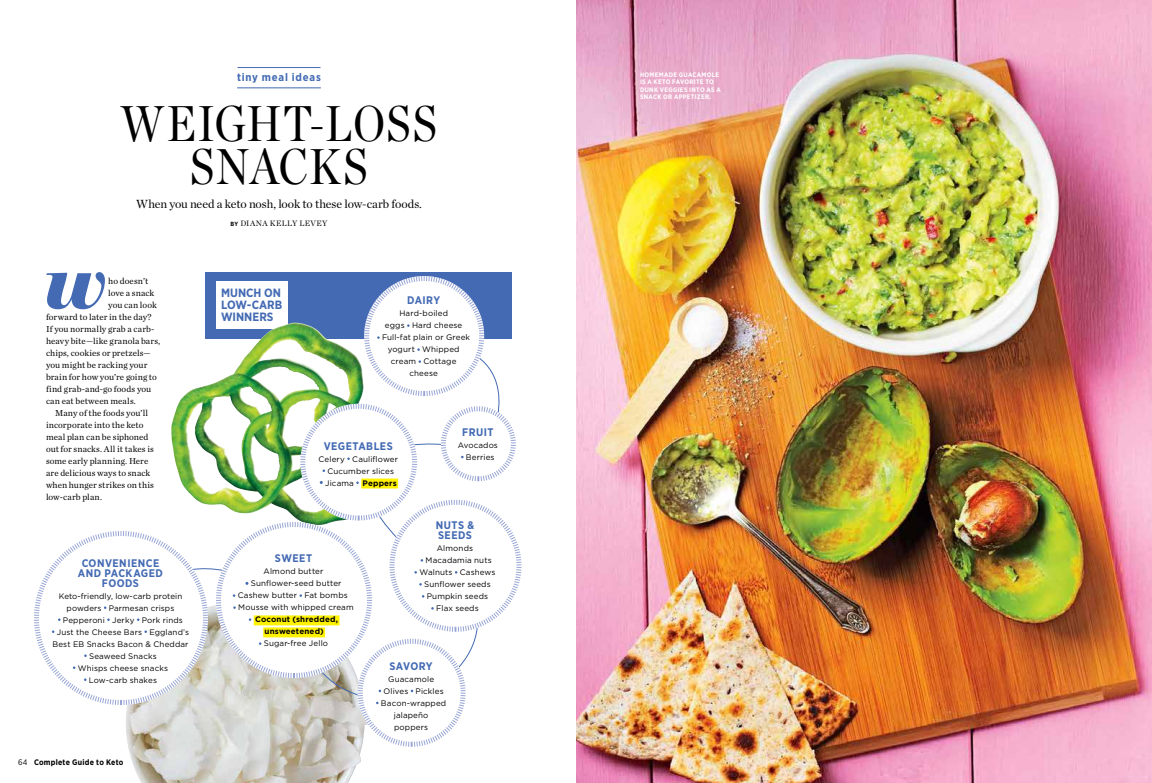
<style>
.page{position:relative;width:1152px;height:783px;background:#fff}
.page>*{position:absolute;margin:0;border:0;box-sizing:border-box;transform-origin:0 0}
.t1{font:italic 900 81.2px "Benton Mod Disp";color:#436ab3}
.t2{font:50px/43px "Chronicle Disp Cond";letter-spacing:.025em;color:#000;text-align:center}
.t3{font:12px "Chronicle Deck";letter-spacing:-.005em;color:#000}
.t4{font:700 12px/12px "Gotham Narrow";color:#436ab3;text-align:justify}
.t5{font:700 11px/10px "Gotham Narrow";letter-spacing:.045em;color:#436ab3;text-align:center}
.t6{font:700 11px "Gotham Narrow";letter-spacing:.07em;color:#436ab3}
.t7{font:9px "Chronicle Text G1";letter-spacing:.01em;color:#000}
.t8{font:8px/12px "Gotham";letter-spacing:.015em;color:#000}
.t9{font:700 8px/12px "Gotham";letter-spacing:.02em;color:#000}
.t10{font:700 8px "Gotham Narrow";letter-spacing:.03em;color:#000}
.t11{font:8px "Chronicle Deck";letter-spacing:.05em;color:#000}
.t12{font:700 6.5px/7.5px "Gotham Narrow";letter-spacing:.045em;color:#fff}
.s1{font-family:"Gotham Narrow";font-weight:700;font-size:6px}
.s2{font-weight:400}
.s3{font-weight:700}
.s4{font-weight:500;color:#fff}
</style>
<div class="page">
<div style="left:205px;top:272px;width:307px;height:67px;background:#436ab3"></div>
<img style="left:128px;top:748px;width:234px;height:35px">
<img style="left:576px;top:0;width:576px;height:783px">
<hr style="left:237px;top:67px;width:84px;height:1px;background:#436ab3">
<hr style="left:237px;top:88px;width:84px;height:1px;background:#436ab3">
<svg style="left:34px;top:276px;width:488px;height:472px"></svg>
<h3 class="t6" style="left:237px;top:70px;width:85px">tiny meal ideas</h3>
<p class="t12" style="left:640px;top:70px;width:82px">HOMEMADE GUACAMOLE<br>IS A KETO FAVORITE TO<br>DUNK VEGGIES INTO AS A<br>SNACK OR APPETIZER.</p>
<h2 class="t2" style="left:121px;top:98px;width:318px">WEIGHT-LOSS<br>SNACKS</h2>
<h3 class="t3" style="left:136px;top:195px;width:287px">When you need a keto nosh, look to these low-carb foods.</h3>
<p class="t11" style="left:230px;top:217px;width:98px"><span class="s1">BY</span> DIANA KELLY LEVEY</p>
<h1 class="t1" style="left:46px;top:234px;width:65px">w</h1>
<p class="t7" style="left:108px;top:274px;width:41px">ho doesn’t</p>
<p class="t7" style="left:108px;top:286px;width:48px">love a snack</p>
<p class="t7" style="left:108px;top:298px;width:50px">you can look</p>
<p class="t7" style="left:46px;top:310px;width:107px">forward to later in the day?</p>
<p class="t7" style="left:46px;top:322px;width:110px">If you normally grab a carb-</p>
<p class="t7" style="left:46px;top:334px;width:116px">heavy bite—like granola bars,</p>
<p class="t7" style="left:46px;top:346px;width:106px">chips, cookies or pretzels—</p>
<p class="t7" style="left:46px;top:358px;width:103px">you might be racking your</p>
<p class="t7" style="left:46px;top:370px;width:113px">brain for how you’re going to</p>
<p class="t7" style="left:46px;top:382px;width:107px">find grab-and-go foods you</p>
<p class="t7" style="left:46px;top:394px;width:91px">can eat between meals.</p>
<p class="t7" style="left:55px;top:406px;width:95px">Many of the foods you’ll</p>
<p class="t7" style="left:46px;top:418px;width:99px">incorporate into the keto</p>
<p class="t7" style="left:46px;top:430px;width:104px">meal plan can be siphoned</p>
<p class="t7" style="left:46px;top:442px;width:109px">out for snacks. All it takes is</p>
<p class="t7" style="left:46px;top:454px;width:104px">some early planning. Here</p>
<p class="t7" style="left:46px;top:466px;width:106px">are delicious ways to snack</p>
<p class="t7" style="left:46px;top:478px;width:109px">when hunger strikes on this</p>
<p class="t7" style="left:46px;top:490px;width:58px">low-carb plan.</p>
<h3 class="t5" style="left:78px;top:558px;width:87px">CONVENIENCE<br>AND PACKAGED<br>FOODS</h3>
<p class="t8" style="left:52px;top:590px;width:138px;text-align:center">Keto-friendly, low-carb protein powders Parmesan crisps<br>Pepperoni Jerky Pork rinds<br>Just the Cheese Bars Eggland’s<br>Best EB Snacks Bacon &amp; Cheddar<br>Seaweed Snacks<br>Whisps cheese snacks<br>Low-carb shakes</p>
<p class="t10" style="left:18px;top:757px;width:107px"><span class="s2">64</span> Complete Guide to Keto</p>
<h3 class="t4" style="left:221px;top:286px;width:63px">MUNCH ON LOW-CARB WINNERS</h3>
<h3 class="t5" style="left:407px;top:295px;width:34px">DAIRY</h3>
<p class="t8" style="left:399px;top:307px;width:50px">Hard-boiled</p>
<p class="t8" style="left:385px;top:319px;width:79px">eggs Hard cheese</p>
<p class="t8" style="left:382px;top:331px;width:90px">Full-fat plain or Greek</p>
<p class="t8" style="left:388px;top:343px;width:73px">yogurt Whipped</p>
<p class="t8" style="left:391px;top:355px;width:67px">cream Cottage</p>
<p class="t8" style="left:409px;top:367px;width:30px">cheese</p>
<h3 class="t5" style="left:324px;top:441px;width:70px">VEGETABLES</h3>
<p class="t8" style="left:325px;top:453px;width:74px;text-indent:-7px">Celery Cauliflower<br>Cucumber slices<br>Jicama <span class="s3">Peppers</span></p>
<h3 class="t5" style="left:462px;top:427px;width:33px">FRUIT</h3>
<p class="t8" style="left:466px;top:439px;width:34px;text-indent:-8px">Avocados<br>Berries</p>
<h3 class="t5" style="left:275px;top:553px;width:39px">SWEET</h3>
<p class="t8" style="left:264px;top:565px;width:61px">Almond butter</p>
<p class="t8" style="left:251px;top:577px;width:92px">Sunflower-seed butter</p>
<p class="t8" style="left:238px;top:589px;width:118px">Cashew butter Fat bombs <span class="s4">s</span></p>
<p class="t8" style="left:238px;top:601px;width:117px">Mousse with whipped cream</p>
<p class="t9" style="left:265px;top:614px;width:75px;text-indent:-10px">Coconut (shredded, unsweetened)</p>
<p class="t8" style="left:264px;top:637px;width:66px">Sugar-free Jello</p>
<h3 class="t5" style="left:436px;top:520px;width:40px;text-align:left">NUTS &amp;<br>SEEDS</h3>
<p class="t8" style="left:437px;top:542px;width:38px">Almonds</p>
<p class="t8" style="left:426px;top:554px;width:68px">Macadamia nuts</p>
<p class="t8" style="left:419px;top:566px;width:78px">Walnuts Cashews</p>
<p class="t8" style="left:424px;top:578px;width:68px">Sunflower seeds</p>
<p class="t8" style="left:427px;top:590px;width:63px">Pumpkin seeds</p>
<p class="t8" style="left:436px;top:602px;width:44px">Flax seeds</p>
<h3 class="t5" style="left:390px;top:661px;width:45px">SAVORY</h3>
<p class="t8" style="left:388px;top:673px;width:47px">Guacamole</p>
<p class="t8" style="left:384px;top:685px;width:62px">Olives Pickles</p>
<p class="t8" style="left:381px;top:697px;width:67px">Bacon-wrapped</p>
<p class="t8" style="left:394px;top:709px;width:36px">jalapeño</p>
<p class="t8" style="left:394px;top:721px;width:35px">poppers</p>
</div>
